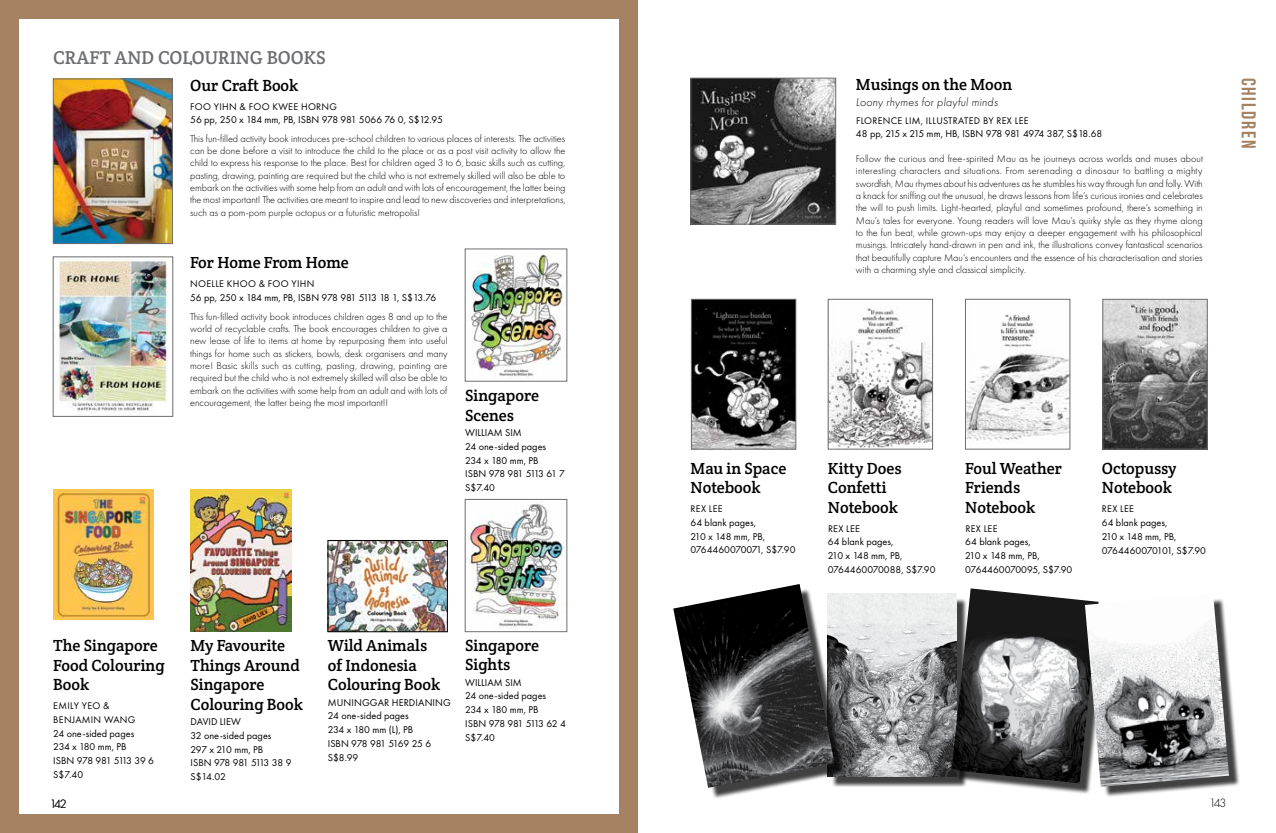
<style>
.page{position:relative;width:1276px;height:833px;background:#fff}
.page>*{position:absolute;margin:0;border:0;box-sizing:border-box;transform-origin:0 0}
.t1{font:20px "Bebas Neue";letter-spacing:.08em;color:#a58362}
.t2{font:18.75px "Crete Round";color:#6d6e71}
.t3{font:16.25px/19.5px "Crete Round";color:#000}
.t4{font:300 12.5px "Futura PT";letter-spacing:-.145em;color:#000}
.t5{font:italic 300 11.88px "Futura PT";letter-spacing:.02em;color:#000}
.t6{font:300 10.25px/12.2px "Futura PT";color:#000;text-align:justify}
.t7{font:10.25px/13.8px "Futura PT";color:#000}
.t8{font:10.25px "Futura PT";letter-spacing:-.03em;color:#000}
.t9{font:10.25px "Futura PT";letter-spacing:-.035em;color:#000}
.t10{font:10px/13.8px "Futura PT";letter-spacing:.03em;color:#000}
</style>
<div class="page">
<div style="left:0;top:0;width:638px;height:833px;background:#a58362"></div>
<div style="left:19px;top:19px;width:599px;height:794px;background:#fff"></div>
<div style="left:831px;top:597px;width:136px;height:190px;background:#000;opacity:.75"></div>
<img style="left:845px;top:594px;width:106px;height:182px">
<div style="left:677px;top:588px;width:168px;height:211px;background:#000;opacity:.75"></div>
<img style="left:673px;top:584px;width:161px;height:204px">
<div style="left:955px;top:592px;width:155px;height:202px;background:#000;opacity:.75"></div>
<img style="left:951px;top:588px;width:147px;height:195px">
<div style="left:1089px;top:597px;width:151px;height:201px;background:#000;opacity:.75"></div>
<img style="left:1085px;top:594px;width:144px;height:193px">
<img style="left:692px;top:80px;width:142px;height:142px">
<div style="left:690px;top:78px;width:146px;height:146px;border:1px solid #6d6e71"></div>
<img style="left:693px;top:301px;width:101px;height:146px">
<div style="left:691px;top:299px;width:105px;height:150px;border:1px solid #6d6e71"></div>
<img style="left:830px;top:307px;width:100px;height:140px">
<div style="left:828px;top:299px;width:104px;height:150px;border:1px solid #6d6e71"></div>
<img style="left:967px;top:314px;width:101px;height:128px">
<div style="left:965px;top:299px;width:105px;height:150px;border:1px solid #6d6e71"></div>
<img style="left:1104px;top:301px;width:101px;height:146px">
<div style="left:1102px;top:299px;width:105px;height:150px;border:1px solid #6d6e71"></div>
<img style="left:55px;top:81px;width:115px;height:161px">
<div style="left:53px;top:79px;width:119px;height:165px;border:1px solid #6d6e71"></div>
<img style="left:53px;top:489px;width:100px;height:130px">
<img style="left:190px;top:489px;width:101px;height:143px">
<img style="left:330px;top:542px;width:115px;height:88px">
<div style="left:328px;top:540px;width:119px;height:92px;border:1px solid #000"></div>
<img style="left:55px;top:259px;width:114px;height:154px">
<div style="left:53px;top:257px;width:120px;height:159px;border:1px solid #6d6e71"></div>
<img style="left:467px;top:254px;width:98px;height:125px">
<div style="left:465px;top:249px;width:102px;height:132px;border:1px solid #6d6e71"></div>
<img style="left:467px;top:504px;width:98px;height:125px">
<div style="left:465px;top:499px;width:102px;height:133px;border:1px solid #6d6e71"></div>
<h2 class="t2" style="left:53px;top:45px;width:274px">CRAFT AND COLOURING BOOKS</h2>
<h3 class="t3" style="left:190px;top:75px;width:110px">Our Craft Book</h3>
<p class="t10" style="left:190px;top:99px;width:148px">FOO YIHN &amp; FOO KWEE HORNG</p>
<p class="t7" style="left:190px;top:113px;width:254px">56 pp, 250 x 184 mm, PB, ISBN 978 981 5066 76 0, S$12.95</p>
<p class="t6" style="left:190px;top:132px;width:377px">This fun-filled activity book introduces pre-school children to various places of interests. The activities can be done before a visit to introduce the child to the place or as a post visit activity to allow the child to express his response to the place. Best for children aged 3 to 6, basic skills such as cutting, pasting, drawing, painting are required but the child who is not extremely skilled will also be able to embark on the activities with some help from an adult and with lots of encouragement, the latter being the most important! The activities are meant to inspire and lead to new discoveries and interpretations, such as a pom-pom purple octopus or a futuristic metropolis!</p>
<h3 class="t3" style="left:190px;top:253px;width:160px">For Home From Home</h3>
<p class="t10" style="left:190px;top:277px;width:126px">NOELLE KHOO &amp; FOO YIHN</p>
<p class="t9" style="left:190px;top:292px;width:248px">56 pp, 250 x 184 mm, PB, ISBN 978 981 5113 18 1, S$13.76</p>
<p class="t6" style="left:190px;top:310px;width:259px">This fun-filled activity book introduces children ages 8 and up to the world of recyclable crafts. The book encourages children to give a new lease of life to items at home by repurposing them into useful things for home such as stickers, bowls, desk organisers and many more! Basic skills such as cutting, pasting, drawing, painting are required but the child who is not extremely skilled will also be able to embark on the activities with some help from an adult and with lots of encouragement, the latter being the most important!!</p>
<h3 class="t3" style="left:465px;top:385px;width:75px">Singapore<br>Scenes</h3>
<p class="t7" style="left:465px;top:426px;width:101px">WILLIAM SIM<br>24 one-sided pages<br>234 x 180 mm, PB<br>ISBN 978 981 5113 61 7<br>S$7.40</p>
<h3 class="t3" style="left:856px;top:74px;width:158px">Musings on the Moon</h3>
<p class="t5" style="left:856px;top:96px;width:143px">Loony rhymes for playful minds</p>
<p class="t10" style="left:856px;top:113px;width:174px">FLORENCE LIM, ILLUSTRATED BY REX LEE</p>
<p class="t8" style="left:856px;top:128px;width:248px">48 pp, 215 x 215 mm, HB, ISBN 978 981 4974 387, S$18.68</p>
<p class="t6" style="left:856px;top:153px;width:348px">Follow the curious and free-spirited Mau as he journeys across worlds and muses about interesting characters and situations. From serenading a dinosaur to battling a mighty swordfish, Mau rhymes about his adventures as he stumbles his way through fun and folly. With a knack for sniffing out the unusual, he draws lessons from life’s curious ironies and celebrates the will to push limits. Light-hearted, playful and sometimes profound, there’s something in Mau’s tales for everyone. Young readers will love Mau’s quirky style as they rhyme along to the fun beat, while grown-ups may enjoy a deeper engagement with his philosophical musings. Intricately hand-drawn in pen and ink, the illustrations convey fantastical scenarios that beautifully capture Mau’s encounters and the essence of his characterisation and stories with a charming style and classical simplicity.</p>
<h1 class="t1" style="left:1259px;top:78px;width:72px;rotate:90deg">children</h1>
<h3 class="t3" style="left:690px;top:458px;width:97px">Mau in Space<br>Notebook</h3>
<p class="t10" style="left:690px;top:502px;width:34px">REX LEE</p>
<p class="t7" style="left:690px;top:515px;width:106px">64 blank pages,<br>210 x 148 mm, PB,<br>0764460070071, S$7.90</p>
<h3 class="t3" style="left:828px;top:458px;width:75px">Kitty Does<br>Confetti<br>Notebook</h3>
<p class="t10" style="left:828px;top:521px;width:34px">REX LEE</p>
<p class="t7" style="left:828px;top:535px;width:109px">64 blank pages,<br>210 x 148 mm, PB,<br>0764460070088, S$7.90</p>
<h3 class="t3" style="left:965px;top:458px;width:98px">Foul Weather<br>Friends<br>Notebook</h3>
<p class="t10" style="left:965px;top:521px;width:34px">REX LEE</p>
<p class="t7" style="left:965px;top:535px;width:109px">64 blank pages,<br>210 x 148 mm, PB,<br>0764460070095, S$7.90</p>
<h3 class="t3" style="left:1102px;top:458px;width:76px">Octopussy<br>Notebook</h3>
<p class="t10" style="left:1102px;top:502px;width:34px">REX LEE</p>
<p class="t7" style="left:1102px;top:515px;width:106px">64 blank pages,<br>210 x 148 mm, PB,<br>0764460070101, S$7.90</p>
<h3 class="t3" style="left:53px;top:635px;width:113px">The Singapore<br>Food Colouring<br>Book</h3>
<p class="t10" style="left:53px;top:699px;width:84px">EMILY YEO &amp;<br>BENJAMIN WANG</p>
<p class="t7" style="left:53px;top:726px;width:102px">24 one-sided pages<br>234 x 180 mm, PB<br>ISBN 978 981 5113 39 6<br>S$7.40</p>
<h3 class="t3" style="left:190px;top:635px;width:114px">My Favourite<br>Things Around<br>Singapore<br>Colouring Book</h3>
<p class="t7" style="left:190px;top:714px;width:103px">DAVID LIEW<br>32 one-sided pages<br>297 x 210 mm, PB<br>ISBN 978 981 5113 38 9<br>S$14.02</p>
<h3 class="t3" style="left:328px;top:635px;width:114px">Wild Animals of Indonesia<br>Colouring Book</h3>
<p class="t7" style="left:328px;top:695px;width:125px">MUNINGGAR HERDIANING<br>24 one-sided pages<br>234 x 180 mm (L), PB<br>ISBN 978 981 5169 25 6<br>S$8.99</p>
<h3 class="t3" style="left:465px;top:635px;width:75px">Singapore<br>Sights</h3>
<p class="t7" style="left:465px;top:675px;width:102px">WILLIAM SIM<br>24 one-sided pages<br>234 x 180 mm, PB<br>ISBN 978 981 5113 62 4<br>S$7.40</p>
<p class="t4" style="left:50px;top:797px;width:18px">142</p>
<p class="t4" style="left:1209px;top:796px;width:19px">143</p>
</div>
